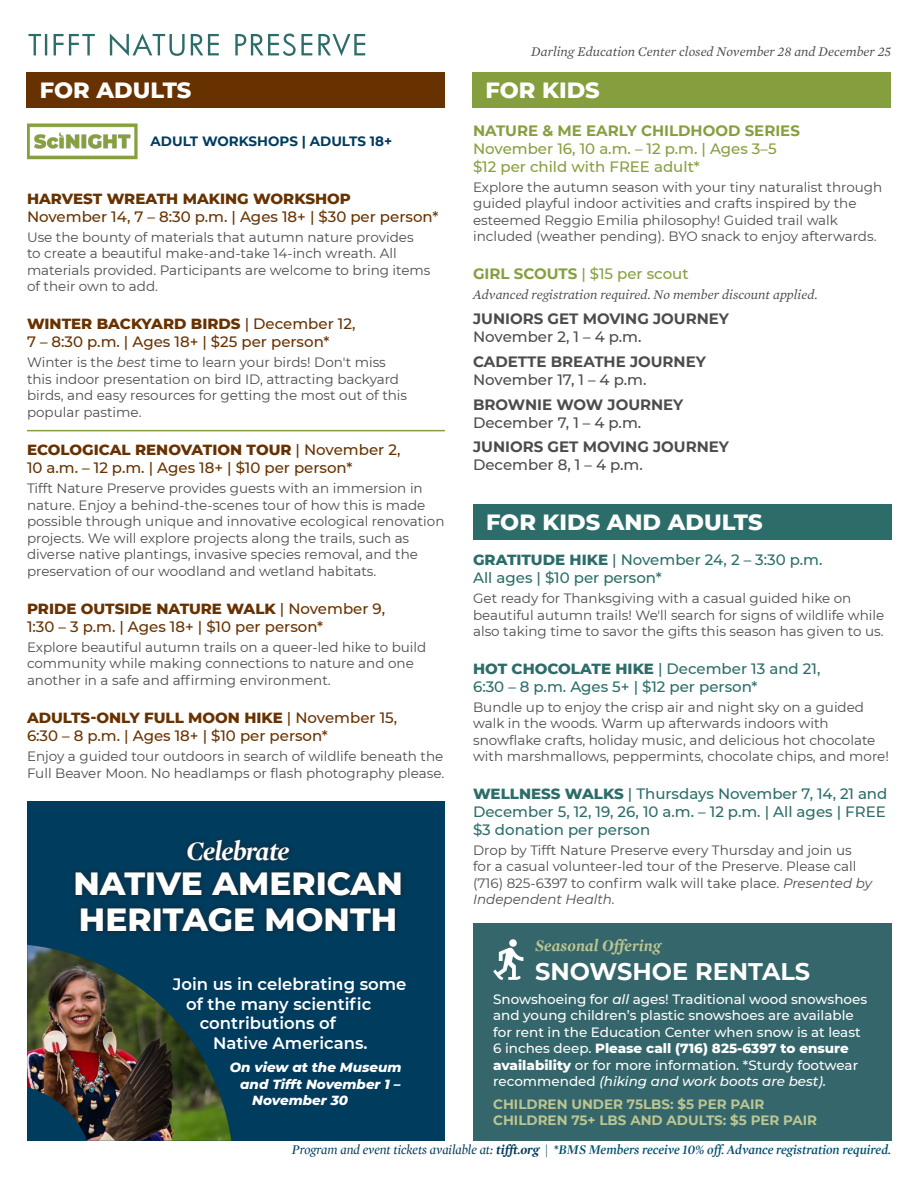
<style>
.page{position:relative;width:918px;height:1188px;background:#fff}
.page>*{position:absolute;margin:0;border:0;box-sizing:border-box;transform-origin:0 0}
.subhead{font:800 32.7px/35.5px "Montserrat";color:#fff}
.subhead-2{font:italic 700 27px "Mercury Display";letter-spacing:-.025em;color:#fff}
.t1{font:700 24px "Montserrat";color:#fff}
.t2{font:800 22.5px "Montserrat";color:#fff}
.t3{font:600 16.5px "Montserrat";color:#fff}
.t4{font:italic 700 16.5px "Mercury Display";letter-spacing:.01em;color:#bdc692}
.adult_header{font:500 15px/18px "Montserrat";color:#683200}
.regular_header{font:500 15px/18px "Montserrat";color:#2c6d69}
.kids_header{font:700 15px/18px "Montserrat";color:#4b4c4d}
.kids_header-2{font:500 15px/18px "Montserrat";color:#869f3e}
.t5{font:13.5px/16.5px "Montserrat";color:#4b4c4d}
.t6{font:500 13.5px/16.5px "Montserrat";color:#fff}
.disclaimer{font:italic 13.5px "Mercury Text G1";color:#4b4c4d}
.t7{font:italic 13.5px "Mercury Display Semi";color:#005073}
.kids_header-3{font:700 13.5px "Montserrat";color:#bdc692}
.t8{font:italic 800 13.5px "Montserrat";color:#fff}
.non_grep_header{font:700 13.5px "Montserrat";color:#003c5d}
.s1{font-weight:800}
.s2{font-style:italic}
.s3{font-weight:700}
.s4{font-weight:500}
.s5{font-family:"Mercury Display";color:#003c5d}
.s6{font-family:"Mercury Display";font-weight:700;color:#003c5d}
.s7{color:#003c5d}
</style>
<div class="page">
<div style="left:473px;top:923px;width:418px;height:218px;background:#35666b"></div>
<hr style="left:27px;top:430px;width:418px;height:1px;background:#869f3e">
<img style="left:27px;top:123px;width:110px;height:37px">
<div style="left:27px;top:72px;width:418px;height:36px;background:#683200"></div>
<svg style="left:28px;top:33px;width:337px;height:23px"></svg>
<div style="left:27px;top:801px;width:418px;height:340px;background:#003c5d"></div>
<img style="left:27px;top:945px;width:204px;height:196px">
<div style="left:473px;top:504px;width:418px;height:35px;background:#2c6d69"></div>
<div style="left:71px;top:835px;width:334px;height:101px;background:#231f20;opacity:.75"></div>
<div style="left:472px;top:72px;width:419px;height:36px;background:#869f3e"></div>
<svg style="left:493px;top:939px;width:30px;height:41px"></svg>
<p class="t2" style="left:40px;top:73px;width:153px">FOR ADULTS</p>
<p class="non_grep_header" style="left:151px;top:132px;width:243px">ADULT WORKSHOPS | ADULTS 18+</p>
<p class="adult_header" style="left:27px;top:189px;width:413px"><span class="s1">HARVEST WREATH MAKING WORKSHOP<br></span>November 14, 7 – 8:30 p.m. | Ages 18+ | $30 per person*</p>
<p class="t5" style="left:27px;top:228px;width:405px">Use the bounty of materials that autumn nature provides to create a beautiful make-and-take 14-inch wreath. All materials provided. Participants are welcome to bring items of their own to add.</p>
<p class="adult_header" style="left:27px;top:314px;width:330px"><span class="s1">WINTER BACKYARD BIRDS</span> | December 12,<br>7 – 8:30 p.m. | Ages 18+ | $25 per person*</p>
<p class="t5" style="left:27px;top:354px;width:382px">Winter is the <span class="s2">best</span> time to learn your birds! Don't miss this indoor presentation on bird ID, attracting backyard birds, and easy resources for getting the most out of this popular pastime.</p>
<p class="adult_header" style="left:27px;top:440px;width:375px"><span class="s1">ECOLOGICAL RENOVATION TOUR</span> | November 2,<br>10 a.m. – 12 p.m. | Ages 18+ | $10 per person*</p>
<p class="t5" style="left:27px;top:480px;width:419px">Tifft Nature Preserve provides guests with an immersion in nature. Enjoy a behind-the-scenes tour of how this is made possible through unique and innovative ecological renovation projects. We will explore projects along the trails, such as diverse native plantings, invasive species removal, and the preservation of our woodland and wetland habitats.</p>
<p class="adult_header" style="left:27px;top:599px;width:360px"><span class="s1">PRIDE OUTSIDE NATURE WALK</span> | November 9,<br>1:30 – 3 p.m. | Ages 18+ | $10 per person*</p>
<p class="t5" style="left:27px;top:638px;width:401px">Explore beautiful autumn trails on a queer-led hike to build community while making connections to nature and one another in a safe and affirming environment.</p>
<p class="adult_header" style="left:27px;top:708px;width:372px"><span class="s1">ADULTS-ONLY FULL MOON HIKE</span> | November 15,<br>6:30 – 8 p.m. | Ages 18+ | $10 per person*</p>
<p class="t5" style="left:27px;top:748px;width:419px">Enjoy a guided tour outdoors in search of wildlife beneath the<br>Full Beaver Moon. No headlamps or flash photography please.</p>
<p class="subhead-2" style="left:187px;top:835px;width:105px">Celebrate</p>
<p class="subhead" style="left:73px;top:864px;width:331px">NATIVE AMERICAN<br>HERITAGE MONTH</p>
<p class="t3" style="left:173px;top:973px;width:235px">Join us in celebrating some</p>
<p class="t3" style="left:186px;top:992px;width:187px">of the many scientific</p>
<p class="t3" style="left:200px;top:1012px;width:138px">contributions of</p>
<p class="t3" style="left:213px;top:1031px;width:156px">Native Americans.</p>
<p class="t8" style="left:230px;top:1058px;width:173px">On view at the Museum</p>
<p class="t8" style="left:240px;top:1074px;width:162px">and Tifft November 1 –</p>
<p class="t8" style="left:252px;top:1091px;width:97px">November 30</p>
<p class="disclaimer" style="left:531px;top:44px;width:361px">Darling Education Center closed November 28 and December 25</p>
<p class="t2" style="left:486px;top:73px;width:116px">FOR KIDS</p>
<p class="kids_header-2" style="left:473px;top:121px;width:328px"><span class="s3">NATURE &amp; ME EARLY CHILDHOOD SERIES<br></span>November 16, 10 a.m. – 12 p.m. | Ages 3–5 $12 per child with FREE adult*</p>
<p class="t5" style="left:473px;top:178px;width:411px">Explore the autumn season with your tiny naturalist through guided playful indoor activities and crafts inspired by the esteemed Reggio Emilia philosophy! Guided trail walk included (weather pending). BYO snack to enjoy afterwards.</p>
<p class="kids_header-2" style="left:473px;top:264px;width:217px"><span class="s3">GIRL SCOUTS</span> | $15 per scout</p>
<p class="disclaimer" style="left:473px;top:287px;width:346px">Advanced registration required. No member discount applied.</p>
<p class="kids_header" style="left:473px;top:309px;width:257px">JUNIORS GET MOVING JOURNEY<br><span class="s4">November 2, 1 – 4 p.m.</span></p>
<p class="kids_header" style="left:473px;top:352px;width:234px">CADETTE BREATHE JOURNEY<br><span class="s4">November 17, 1 – 4 p.m.</span></p>
<p class="kids_header" style="left:473px;top:395px;width:212px">BROWNIE WOW JOURNEY<br><span class="s4">December 7, 1 – 4 p.m.</span></p>
<p class="kids_header" style="left:473px;top:437px;width:257px">JUNIORS GET MOVING JOURNEY<br><span class="s4">December 8, 1 – 4 p.m.</span></p>
<p class="t2" style="left:486px;top:505px;width:278px">FOR KIDS AND ADULTS</p>
<p class="regular_header" style="left:473px;top:550px;width:351px"><span class="s1">GRATITUDE HIKE</span> | November 24, 2 – 3:30 p.m.<br>All ages | $10 per person*</p>
<p class="t5" style="left:473px;top:590px;width:413px">Get ready for Thanksgiving with a casual guided hike on beautiful autumn trails! We'll search for signs of wildlife while also taking time to savor the gifts this season has given to us.</p>
<p class="regular_header" style="left:473px;top:659px;width:349px"><span class="s1">HOT CHOCOLATE HIKE</span> | December 13 and 21,<br>6:30 – 8 p.m. Ages 5+ | $12 per person*</p>
<p class="t5" style="left:473px;top:698px;width:417px">Bundle up to enjoy the crisp air and night sky on a guided walk in the woods. Warm up afterwards indoors with snowflake crafts, holiday music, and delicious hot chocolate with marshmallows, peppermints, chocolate chips, and more!</p>
<p class="regular_header" style="left:473px;top:784px;width:416px;text-align:justify"><span class="s1">WELLNESS WALKS</span> | Thursdays November 7, 14, 21 and December 5, 12, 19, 26, 10 a.m. – 12 p.m. | All ages | FREE $3 donation per person</p>
<p class="t5" style="left:473px;top:841px;width:400px">Drop by Tifft Nature Preserve every Thursday and join us for a casual volunteer-led tour of the Preserve. Please call (716) 825-6397 to confirm walk will take place. <span class="s2">Presented by Independent Health.</span></p>
<p class="t4" style="left:535px;top:936px;width:127px">Seasonal Offering</p>
<p class="t1" style="left:535px;top:954px;width:277px">SNOWSHOE RENTALS</p>
<p class="t6" style="left:493px;top:990px;width:376px">Snowshoeing for <span class="s2">all</span> ages! Traditional wood snowshoes and young children’s plastic snowshoes are available for rent in the Education Center when snow is at least 6 inches deep. <span class="s1">Please call (716) 825-6397 to ensure availability</span> or for more information. *Sturdy footwear recommended <span class="s2">(hiking and work boots are best).</span></p>
<p class="kids_header-3" style="left:493px;top:1095px;width:273px">CHILDREN UNDER 75LBS: $5 PER PAIR</p>
<p class="kids_header-3" style="left:493px;top:1111px;width:326px">CHILDREN 75+ LBS AND ADULTS: $5 PER PAIR</p>
<p class="t7" style="left:292px;top:1142px;width:601px"><span class="s5">Program and event tickets available at:</span> <span class="s6">tifft.org</span> <span class="s7">|</span> *BMS Members receive 10% off. Advance registration required.</p>
</div>
